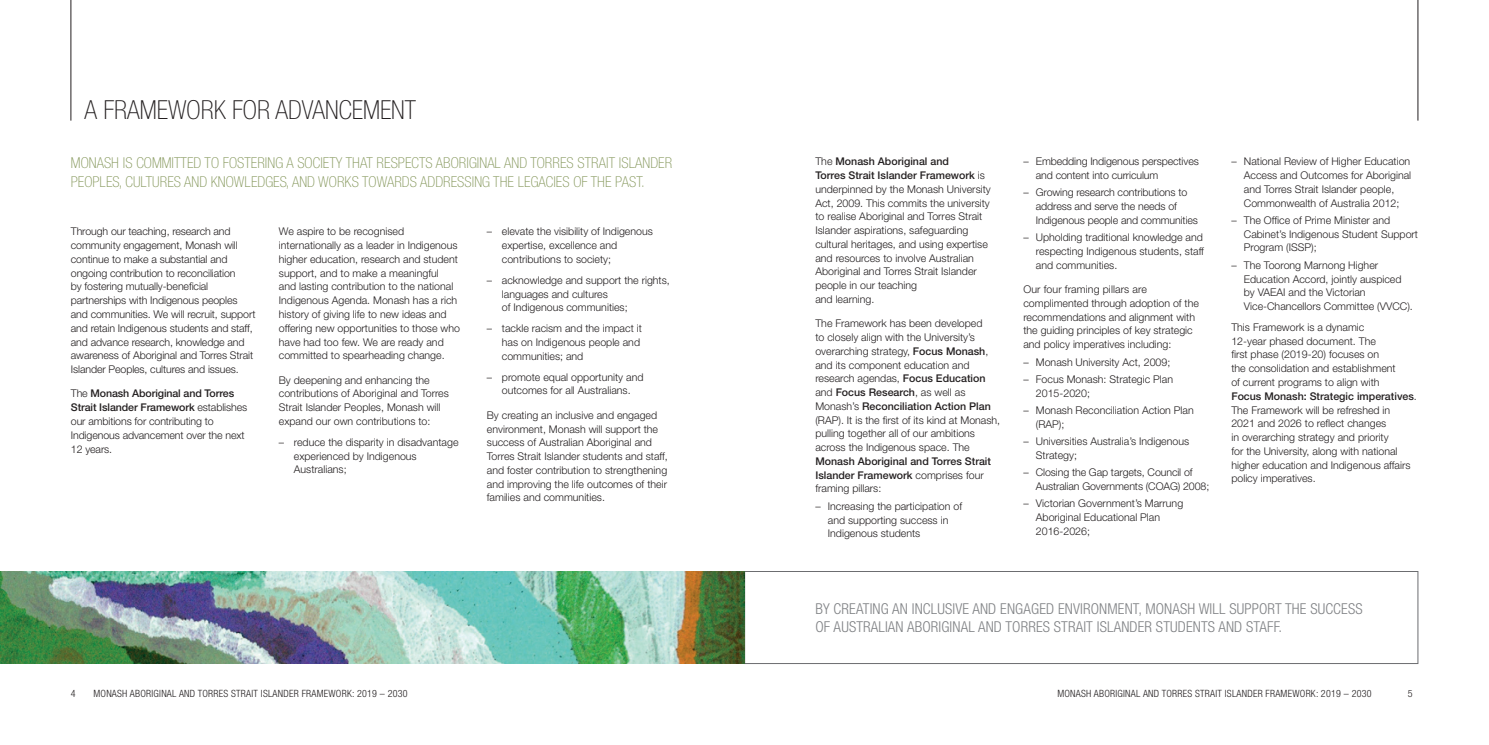
<style>
.page{position:relative;width:1489px;height:745px;background:#fff}
.page>*{position:absolute;margin:0;border:0;box-sizing:border-box;transform-origin:0 0}
.t1{font:100 condensed 26.25px "Helvetica Neue";color:#231f20}
.t2{font:100 condensed 15px/18.8px "Helvetica Neue";letter-spacing:.005em;color:#819456}
.t3{font:300 condensed 15px/17.5px "Helvetica Neue";letter-spacing:.01em;color:#808285}
.t4{font:300 10.62px/13.8px "Helvetica Neue";color:#231f20}
.t5{font:500 10.62px/13.8px "Helvetica Neue";color:#231f20}
.t6{font:300 condensed 10px "Helvetica Neue";letter-spacing:.025em;color:#231f20}
.s1{font-weight:500}
.s2{font-weight:300}
</style>
<div class="page">
<hr style="left:71px;top:0;width:1px;height:120px;background:#231f20">
<hr style="left:1417px;top:0;width:1px;height:120px;background:#231f20">
<div style="left:744px;top:571px;width:673px;height:92px;border:1px solid #6c6d70"></div>
<img style="left:0;top:571px;width:744px;height:92px">
<h1 class="t1" style="left:84px;top:95px;width:333px">A FRAMEWORK FOR ADVANCEMENT</h1>
<h2 class="t2" style="left:71px;top:153px;width:602px">MONASH IS COMMITTED TO FOSTERING A SOCIETY THAT RESPECTS ABORIGINAL AND TORRES STRAIT ISLANDER<br>PEOPLES, CULTURES AND KNOWLEDGES, AND WORKS TOWARDS ADDRESSING THE LEGACIES OF THE PAST.</h2>
<p class="t4" style="left:71px;top:224px;width:186px">Through our teaching, research and community engagement, Monash will continue to make a substantial and ongoing contribution to reconciliation<br>by fostering mutually-beneficial partnerships with Indigenous peoples and communities. We will recruit, support and retain Indigenous students and staff, and advance research, knowledge and awareness of Aboriginal and Torres Strait Islander Peoples, cultures and issues.</p>
<p class="t4" style="left:71px;top:386px;width:178px">The <span class="s1">Monash Aboriginal and Torres<br>Strait Islander Framework</span> establishes our ambitions for contributing to<br>Indigenous advancement over the next<br>12 years.</p>
<p class="t4" style="left:279px;top:224px;width:183px">We aspire to be recognised internationally as a leader in Indigenous higher education, research and student support, and to make a meaningful<br>and lasting contribution to the national Indigenous Agenda. Monash has a rich history of giving life to new ideas and offering new opportunities to those who have had too few. We are ready and committed to spearheading change.</p>
<p class="t4" style="left:279px;top:372px;width:171px">By deepening and enhancing the contributions of Aboriginal and Torres Strait Islander Peoples, Monash will expand our own contributions to:</p>
<p class="t4" style="left:294px;top:434px;width:166px;text-indent:-15px">– reduce the disparity in disadvantage experienced by Indigenous<br>Australians;</p>
<p class="t4" style="left:502px;top:224px;width:152px;text-indent:-15px">– elevate the visibility of Indigenous expertise, excellence and contributions to society;</p>
<p class="t4" style="left:502px;top:273px;width:169px;text-indent:-15px">– acknowledge and support the rights, languages and cultures<br>of Indigenous communities;</p>
<p class="t4" style="left:502px;top:321px;width:141px;text-indent:-15px">– tackle racism and the impact it has on Indigenous people and communities; and</p>
<p class="t4" style="left:487px;top:369px;width:158px;text-align:center">– promote equal opportunity and outcomes for all Australians.</p>
<p class="t4" style="left:487px;top:407px;width:182px">By creating an inclusive and engaged environment, Monash will support the success of Australian Aboriginal and Torres Strait Islander students and staff, and foster contribution to strengthening and improving the life outcomes of their families and communities.</p>
<p class="t4" style="left:815px;top:154px;width:177px">The <span class="s1">Monash Aboriginal and<br>Torres Strait Islander Framework</span> is underpinned by the Monash University Act, 2009. This commits the university to realise Aboriginal and Torres Strait Islander aspirations, safeguarding cultural heritages, and using expertise and resources to involve Australian Aboriginal and Torres Strait Islander people in our teaching<br>and learning.</p>
<p class="t4" style="left:815px;top:316px;width:186px">The Framework has been developed<br>to closely align with the University’s overarching strategy, <span class="s1">Focus Monash</span>, and its component education and research agendas, <span class="s1">Focus Education </span>and <span class="s1">Focus Research</span>, as well as Monash’s <span class="s1">Reconciliation Action Plan </span>(RAP). It is the first of its kind at Monash, pulling together all of our ambitions across the Indigenous space. The</p>
<p class="t5" style="left:815px;top:454px;width:177px">Monash Aboriginal and Torres Strait<br>Islander Framework <span class="s2">comprises four framing pillars:</span></p>
<p class="t4" style="left:827px;top:498px;width:136px;text-indent:-12px">– Increasing the participation of and supporting success in<br>Indigenous students</p>
<p class="t4" style="left:1035px;top:154px;width:164px;text-indent:-12px">– Embedding Indigenous perspectives and content into curriculum</p>
<p class="t4" style="left:1035px;top:185px;width:164px;text-indent:-12px">– Growing research contributions to address and serve the needs of<br>Indigenous people and communities</p>
<p class="t4" style="left:1035px;top:230px;width:170px;text-align:justify;text-indent:-12px">– Upholding traditional knowledge and respecting Indigenous students, staff and communities.</p>
<p class="t4" style="left:1023px;top:282px;width:177px">Our four framing pillars are complimented through adoption of the recommendations and alignment with the guiding principles of key strategic and policy imperatives including:</p>
<p class="t4" style="left:1023px;top:354px;width:148px">– Monash University Act, 2009;</p>
<p class="t4" style="left:1035px;top:372px;width:139px;text-indent:-12px">– Focus Monash: Strategic Plan<br>2015-2020;</p>
<p class="t4" style="left:1035px;top:403px;width:159px;text-indent:-12px">– Monash Reconciliation Action Plan (RAP);</p>
<p class="t4" style="left:1035px;top:434px;width:155px;text-indent:-12px">– Universities Australia’s Indigenous<br>Strategy;</p>
<p class="t4" style="left:1035px;top:465px;width:175px;text-indent:-12px">– Closing the Gap targets, Council of<br>Australian Governments (COAG) 2008;</p>
<p class="t4" style="left:1035px;top:496px;width:149px;text-indent:-12px">– Victorian Government’s Marrung<br>Aboriginal Educational Plan<br>2016-2026;</p>
<p class="t4" style="left:1243px;top:154px;width:169px;text-indent:-12px">– National Review of Higher Education Access and Outcomes for Aboriginal and Torres Strait Islander people, Commonwealth of Australia 2012;</p>
<p class="t4" style="left:1243px;top:213px;width:176px;text-indent:-12px">– The Office of Prime Minister and<br>Cabinet’s Indigenous Student Support<br>Program (ISSP);</p>
<p class="t4" style="left:1243px;top:258px;width:170px;text-indent:-12px">– The Toorong Marnong Higher<br>Education Accord, jointly auspiced by VAEAI and the Victorian<br>Vice-Chancellors Committee (VVCC).</p>
<p class="t4" style="left:1231px;top:320px;width:187px">This Framework is a dynamic<br>12-year phased document. The<br>first phase (2019-20) focuses on<br>the consolidation and establishment<br>of current programs to align with<br><span class="s1">Focus Monash: Strategic imperatives</span>.<br>The Framework will be refreshed in<br>2021 and 2026 to reflect changes<br>in overarching strategy and priority<br>for the University, along with national higher education and Indigenous affairs policy imperatives.</p>
<h2 class="t3" style="left:815px;top:599px;width:548px">BY CREATING AN INCLUSIVE AND ENGAGED ENVIRONMENT, MONASH WILL SUPPORT THE SUCCESS<br>OF AUSTRALIAN ABORIGINAL AND TORRES STRAIT ISLANDER STUDENTS AND STAFF.</h2>
<p class="t6" style="left:71px;top:687px;width:6px">4</p>
<p class="t6" style="left:93px;top:687px;width:316px">MONASH ABORIGINAL AND TORRES STRAIT ISLANDER FRAMEWORK: 2019 – 2030</p>
<p class="t6" style="left:1057px;top:687px;width:316px">MONASH ABORIGINAL AND TORRES STRAIT ISLANDER FRAMEWORK: 2019 – 2030</p>
<p class="t6" style="left:1407px;top:687px;width:6px">5</p>
</div>
